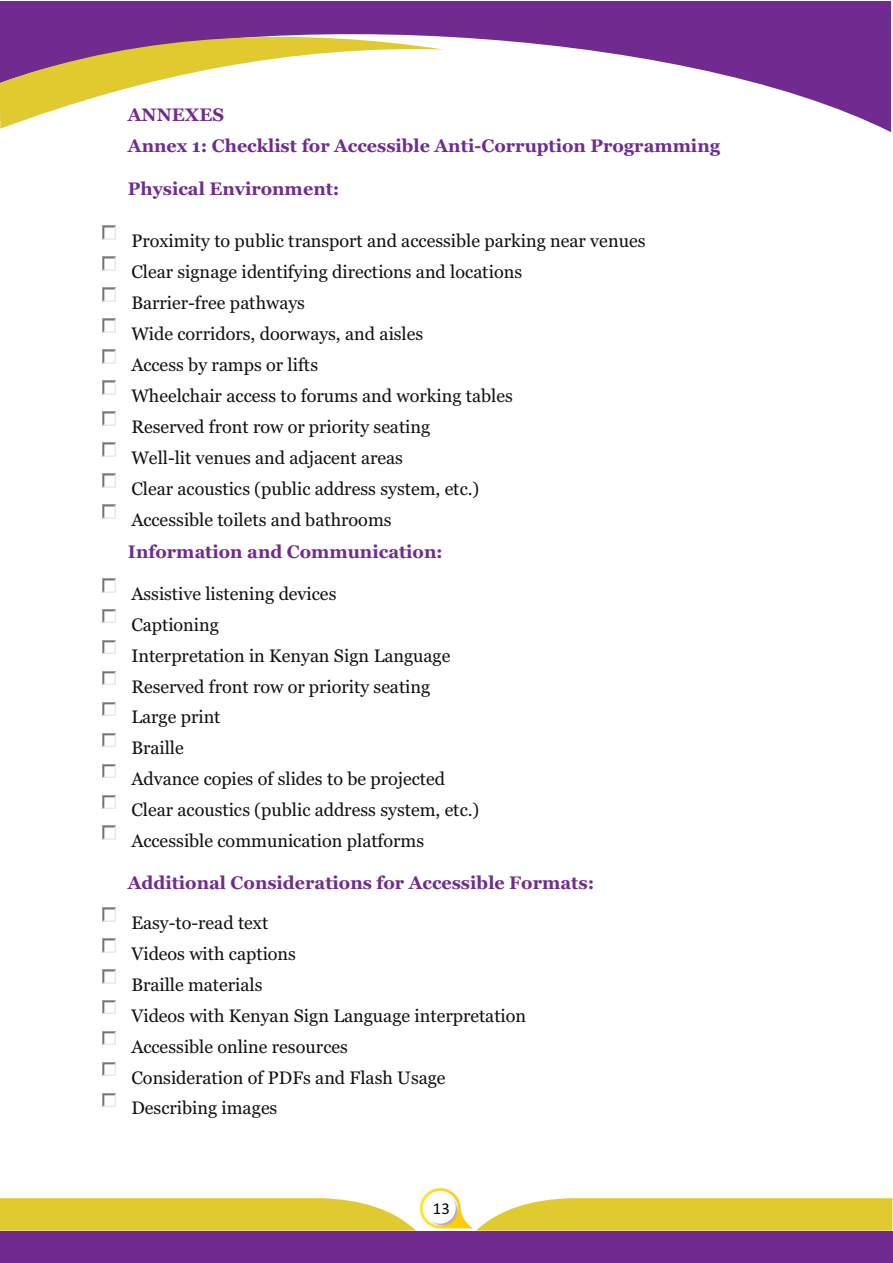
<style>
.page{position:relative;width:893px;height:1263px;background:#fff}
.page>*{position:absolute;margin:0;border:0;box-sizing:border-box;transform-origin:0 0}
.t1{font:18px/30.9px "Georgia";color:#111}
.t2{font:700 18px/31.7px "Georgia";color:#712b90}
.t3{font:16.5px "Calibri";color:#000}
</style>
<div class="page">
<svg style="left:0;top:1px;width:891px;height:131px;fill:#712b90"></svg>
<svg style="left:0;top:28px;width:444px;height:101px"></svg>
<img style="left:102px;top:226px;width:14px;height:14px">
<img style="left:102px;top:257px;width:14px;height:14px">
<img style="left:102px;top:288px;width:14px;height:14px">
<img style="left:102px;top:319px;width:14px;height:14px">
<img style="left:102px;top:350px;width:14px;height:14px">
<img style="left:102px;top:381px;width:14px;height:14px">
<img style="left:102px;top:412px;width:14px;height:14px">
<img style="left:102px;top:443px;width:14px;height:14px">
<img style="left:102px;top:474px;width:14px;height:14px">
<img style="left:102px;top:505px;width:14px;height:14px">
<img style="left:102px;top:578px;width:14px;height:15px">
<img style="left:102px;top:609px;width:14px;height:14px">
<img style="left:102px;top:640px;width:14px;height:14px">
<img style="left:102px;top:671px;width:14px;height:14px">
<img style="left:102px;top:702px;width:14px;height:14px">
<img style="left:102px;top:733px;width:14px;height:14px">
<img style="left:102px;top:764px;width:14px;height:14px">
<img style="left:102px;top:795px;width:14px;height:14px">
<img style="left:102px;top:826px;width:14px;height:14px">
<img style="left:102px;top:907px;width:14px;height:15px">
<img style="left:102px;top:938px;width:14px;height:15px">
<img style="left:102px;top:969px;width:14px;height:15px">
<img style="left:102px;top:1000px;width:14px;height:14px">
<img style="left:102px;top:1031px;width:14px;height:14px">
<img style="left:102px;top:1062px;width:14px;height:14px">
<img style="left:102px;top:1093px;width:14px;height:14px">
<img style="left:420px;top:1187px;width:53px;height:42px">
<div style="left:431px;top:1198px;width:19px;height:20px;background:#fff;border:1px solid #fff;border-radius:50%"></div>
<div style="left:0;top:1230px;width:892px;height:32px;background:#712b90"></div>
<svg style="left:0;top:1198px;width:416px;height:32px;background:#e3cd3f"></svg>
<svg style="left:477px;top:1198px;width:415px;height:32px;background:#e3cd3f"></svg>
<p class="t2" style="left:128px;top:100px;width:594px">ANNEXES<br>Annex 1: Checklist for Accessible Anti-Corruption Programming</p>
<p class="t2" style="left:128px;top:175px;width:213px">Physical Environment:</p>
<p class="t1" style="left:131px;top:227px;width:516px">Proximity to public transport and accessible parking near venues Clear signage identifying directions and locations<br>Barrier-free pathways<br>Wide corridors, doorways, and aisles<br>Access by ramps or lifts<br>Wheelchair access to forums and working tables<br>Reserved front row or priority seating<br>Well-lit venues and adjacent areas<br>Clear acoustics (public address system, etc.)<br>Accessible toilets and bathrooms</p>
<p class="t2" style="left:128px;top:537px;width:316px">Information and Communication:</p>
<p class="t1" style="left:131px;top:579px;width:349px">Assistive listening devices<br>Captioning<br>Interpretation in Kenyan Sign Language<br>Reserved front row or priority seating<br>Large print<br>Braille<br>Advance copies of slides to be projected<br>Clear acoustics (public address system, etc.)<br>Accessible communication platforms</p>
<p class="t2" style="left:128px;top:868px;width:468px">Additional Considerations for Accessible Formats:</p>
<p class="t1" style="left:131px;top:908px;width:396px">Easy-to-read text<br>Videos with captions<br>Braille materials<br>Videos with Kenyan Sign Language interpretation<br>Accessible online resources<br>Consideration of PDFs and Flash Usage<br>Describing images</p>
<p class="t3" style="left:433px;top:1202px;width:18px">13</p>
</div>
